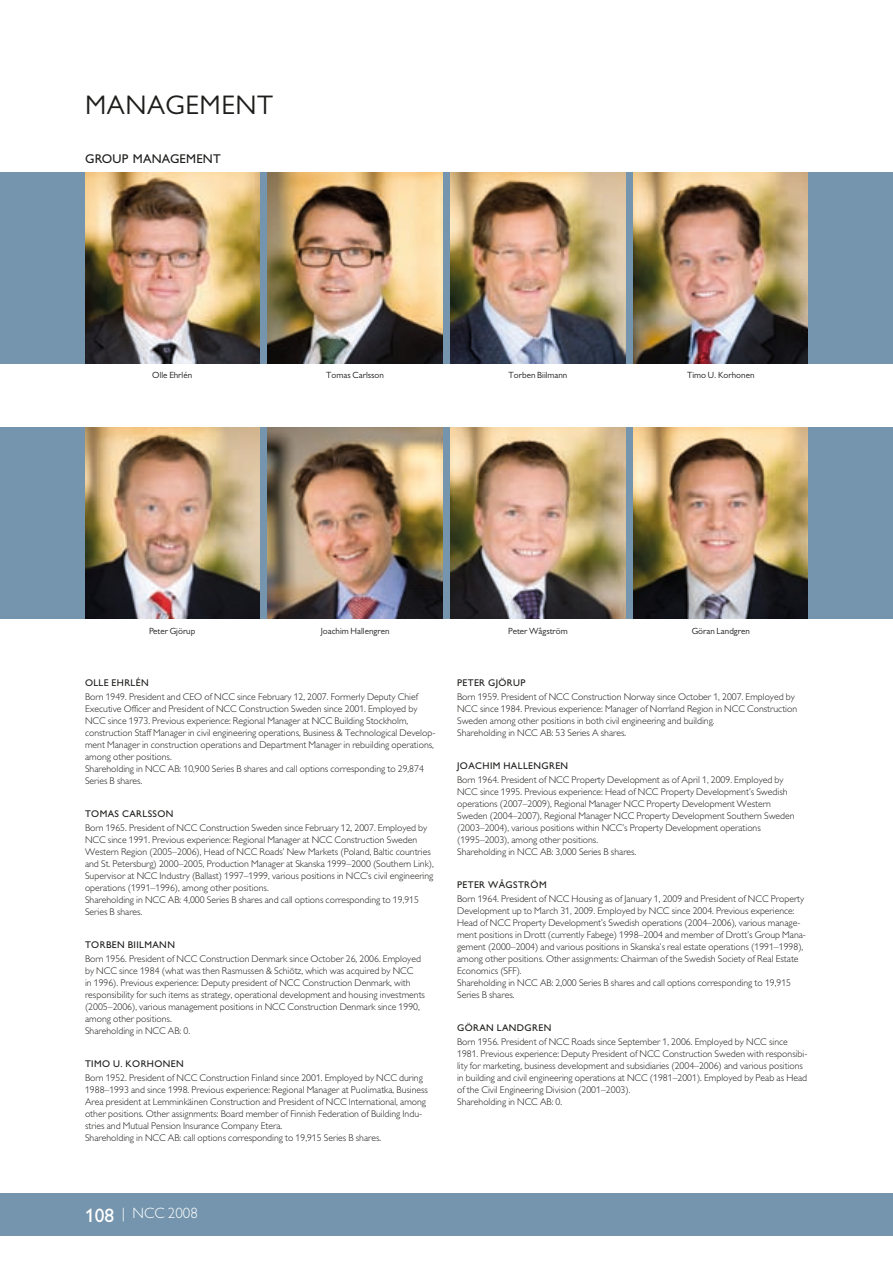
<style>
.page{position:relative;width:893px;height:1263px;background:#fff}
.page>*{position:absolute;margin:0;border:0;box-sizing:border-box;transform-origin:0 0}
.t1{font:27px "Gill Alt One";letter-spacing:.02em;color:#1d1d1b}
.t2{font:300 15px "Gill Alt One";color:#fff}
.t3{font:12.75px "Gill Alt One";letter-spacing:.015em;color:#1d1d1b}
.t4{font:300 9.75px/12px "Gill Alt One";color:#1d1d1b}
.t5{font:9px "Gill Alt One";color:#1d1d1b}
.s1{font-weight:400}
.s2{font-weight:400;font-size:19.5px}
</style>
<div class="page">
<div style="left:0;top:1193px;width:893px;height:42px;background:#7495ad"></div>
<div style="left:0;top:427px;width:893px;height:192px;background:#7495ad"></div>
<div style="left:0;top:172px;width:893px;height:192px;background:#7495ad"></div>
<img style="left:451px;top:172px;width:174px;height:192px">
<img style="left:85px;top:172px;width:174px;height:192px">
<img style="left:268px;top:172px;width:174px;height:192px">
<img style="left:85px;top:427px;width:174px;height:192px">
<img style="left:268px;top:427px;width:174px;height:192px">
<img style="left:634px;top:427px;width:174px;height:192px">
<img style="left:451px;top:427px;width:174px;height:192px">
<img style="left:634px;top:172px;width:174px;height:192px">
<p class="t1" style="left:85px;top:90px;width:190px">MANAGEMENT</p>
<p class="t3" style="left:85px;top:151px;width:137px">GROUP MANAGEMENT</p>
<p class="t5" style="left:152px;top:370px;width:41px">Olle Ehrlén</p>
<p class="t5" style="left:326px;top:370px;width:59px">Tomas Carlsson</p>
<p class="t5" style="left:508px;top:370px;width:60px">Torben Biilmann</p>
<p class="t5" style="left:687px;top:370px;width:69px">Timo U. Korhonen</p>
<p class="t5" style="left:149px;top:625px;width:48px">Peter Gjörup</p>
<p class="t5" style="left:321px;top:625px;width:70px">Joachim Hallengren</p>
<p class="t5" style="left:508px;top:625px;width:61px">Peter Wågström</p>
<p class="t5" style="left:692px;top:625px;width:60px">Göran Landgren</p>
<p class="t4" style="left:85px;top:675px;width:334px;line-height:14.1px"><span class="s1">OLLE EHRLÉN<br></span>Born 1949. President and CEO of NCC since February 12, 2007. Formerly Deputy Chief</p>
<p class="t4" style="left:85px;top:703px;width:352px">Executive Officer and President of NCC Construction Sweden since 2001. Employed by NCC since 1973. Previous experience: Regional Manager at NCC Building Stockholm, construction Staff Manager in civil engineering operations, Business &amp; Technological Develop&shy;ment Manager in construction operations and Department Manager in rebuilding operations, among other positions.<br>Shareholding in NCC AB: 10,900 Series B shares and call options corresponding to 29,874<br>Series B shares.</p>
<p class="t4" style="left:85px;top:807px;width:344px;line-height:14.1px"><span class="s1">TOMAS CARLSSON<br></span>Born 1965. President of NCC Construction Sweden since February 12, 2007. Employed by</p>
<p class="t4" style="left:85px;top:834px;width:350px">NCC since 1991. Previous experience: Regional Manager at NCC Construction Sweden Western Region (2005–2006), Head of NCC Roads’ New Markets (Poland, Baltic countries and St. Petersburg) 2000–2005, Production Manager at Skanska 1999–2000 (Southern Link), Supervisor at NCC Industry (Ballast) 1997–1999, various positions in NCC’s civil engineering operations (1991–1996), among other positions.<br>Shareholding in NCC AB: 4,000 Series B shares and call options corresponding to 19,915<br>Series B shares.</p>
<p class="t4" style="left:85px;top:938px;width:337px;line-height:14.1px"><span class="s1">TORBEN BIILMANN<br></span>Born 1956. President of NCC Construction Denmark since October 26, 2006. Employed</p>
<p class="t4" style="left:85px;top:965px;width:341px">by NCC since 1984 (what was then Rasmussen &amp; Schiötz, which was acquired by NCC<br>in 1996). Previous experience: Deputy president of NCC Construction Denmark, with responsibility for such items as strategy, operational development and housing investments (2005–2006), various management positions in NCC Construction Denmark since 1990, among other positions.<br>Shareholding in NCC AB: 0.</p>
<p class="t4" style="left:85px;top:1057px;width:339px;line-height:14.1px"><span class="s1">TIMO U. KORHONEN<br></span>Born 1952. President of NCC Construction Finland since 2001. Employed by NCC during</p>
<p class="t4" style="left:85px;top:1084px;width:345px">1988–1993 and since 1998. Previous experience: Regional Manager at Puolimatka, Business Area president at Lemminkäinen Construction and President of NCC International, among other positions. Other assignments: Board member of Finnish Federation of Building Indu&shy;stries and Mutual Pension Insurance Company Etera.<br>Shareholding in NCC AB: call options corresponding to 19,915 Series B shares.</p>
<p class="t4" style="left:457px;top:675px;width:339px;line-height:14.1px"><span class="s1">PETER GJÖRUP<br></span>Born 1959. President of NCC Construction Norway since October 1, 2007. Employed by</p>
<p class="t4" style="left:457px;top:703px;width:342px">NCC since 1984. Previous experience: Manager of Norrland Region in NCC Construction<br>Sweden among other positions in both civil engineering and building.<br>Shareholding in NCC AB: 53 Series A shares.</p>
<p class="t4" style="left:457px;top:759px;width:328px;line-height:14.1px"><span class="s1">JOACHIM HALLENGREN<br></span>Born 1964. President of NCC Property Development as of April 1, 2009. Employed by</p>
<p class="t4" style="left:457px;top:786px;width:339px">NCC since 1995. Previous experience: Head of NCC Property Development’s Swedish operations (2007–2009), Regional Manager NCC Property Development Western Sweden (2004–2007), Regional Manager NCC Property Development Southern Sweden (2003–2004), various positions within NCC’s Property Development operations (1995–2003), among other positions.<br>Shareholding in NCC AB: 3,000 Series B shares.</p>
<p class="t4" style="left:457px;top:878px;width:349px;line-height:14.1px"><span class="s1">PETER WÅGSTRÖM<br></span>Born 1964. President of NCC Housing as of January 1, 2009 and President of NCC Property</p>
<p class="t4" style="left:457px;top:905px;width:350px">Development up to March 31, 2009. Employed by NCC since 2004. Previous experience:<br>Head of NCC Property Development’s Swedish operations (2004–2006), various manage&shy;ment positions in Drott (currently Fabege) 1998–2004 and member of Drott’s Group Mana&shy;gement (2000–2004) and various positions in Skanska’s real estate operations (1991–1998), among other positions. Other assignments: Chairman of the Swedish Society of Real Estate Economics (SFF).<br>Shareholding in NCC AB: 2,000 Series B shares and call options corresponding to 19,915<br>Series B shares.</p>
<p class="t4" style="left:457px;top:1021px;width:332px;line-height:14.1px"><span class="s1">GÖRAN LANDGREN<br></span>Born 1956. President of NCC Roads since September 1, 2006. Employed by NCC since</p>
<p class="t4" style="left:457px;top:1048px;width:352px">1981. Previous experience: Deputy President of NCC Construction Sweden with responsibi&shy;lity for marketing, business development and subsidiaries (2004–2006) and various positions in building and civil engineering operations at NCC (1981–2001). Employed by Peab as Head of the Civil Engineering Division (2001–2003).<br>Shareholding in NCC AB: 0.</p>
<p class="t2" style="left:85px;top:1205px;width:114px"><span class="s2">108</span> | NCC 2008</p>
</div>
